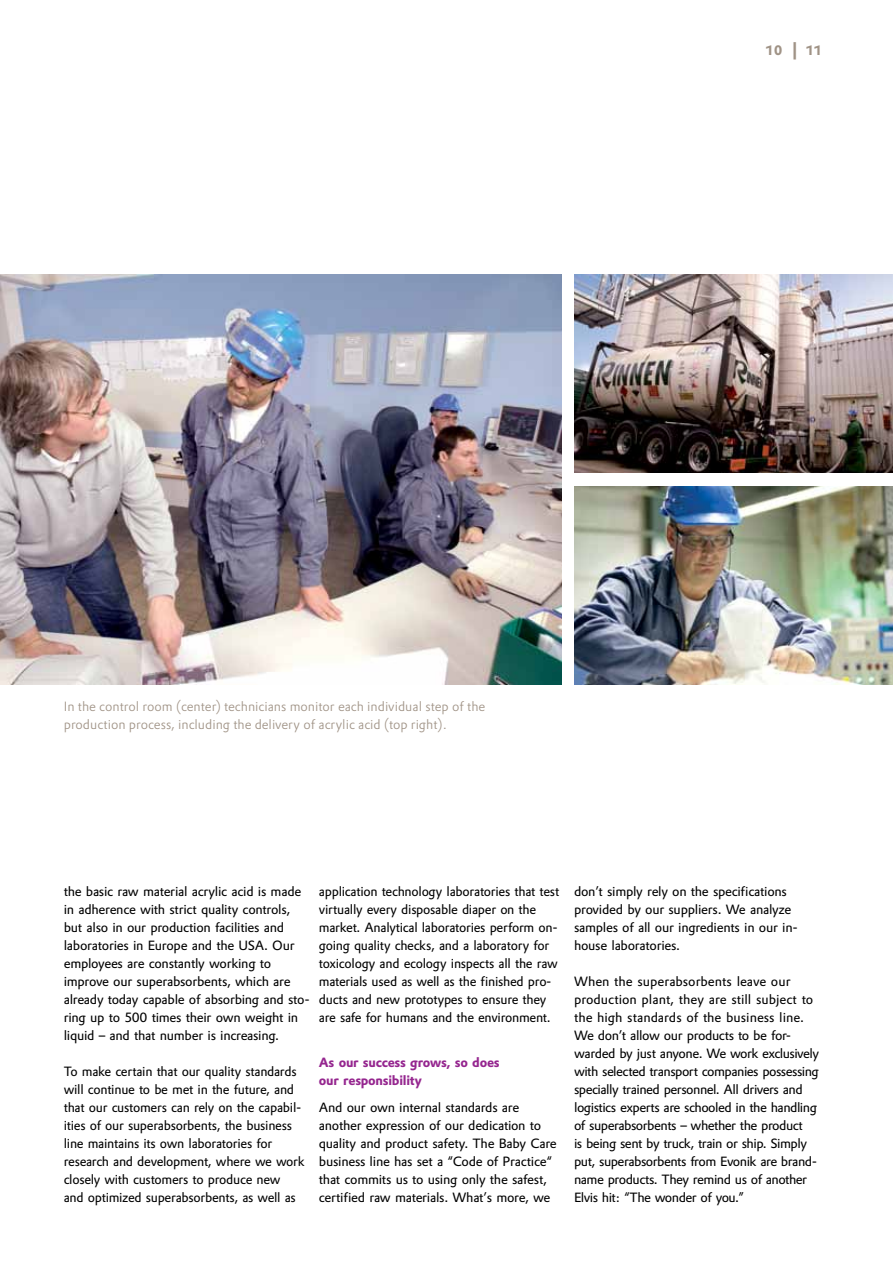
<style>
.page{position:relative;width:893px;height:1263px;background:#fff}
.page>*{position:absolute;margin:0;border:0;box-sizing:border-box;transform-origin:0 0}
.t1{font:700 13.5px "Evonik Prokyon";color:#a09386}
.t2{font:13.2px/18px "Evonik Prokyon";letter-spacing:-.02em;color:#000}
.t3{font:13.2px/18px "Evonik Prokyon";letter-spacing:-.04em;color:#000}
.t4{font:300 13.2px/18px "Evonik Prokyon";color:#a09386}
.t5{font:700 13.2px/18px "Evonik Prokyon";letter-spacing:-.02em;color:#95268f}
.s1{font-size:18px}
</style>
<div class="page">
<img style="left:574px;top:486px;width:319px;height:198px">
<img style="left:574px;top:274px;width:319px;height:198px">
<img style="left:0;top:275px;width:561px;height:409px">
<p class="t1" style="left:766px;top:39px;width:58px">10 <span class="s1">|</span> 11</p>
<p class="t4" style="left:64px;top:697px;width:423px">In the control room (center) technicians monitor each individual step of the production process, including the delivery of acrylic acid (top right).</p>
<p class="t2" style="left:64px;top:881px;width:247px">the basic raw material acrylic acid is made in adherence with strict quality controls, but also in our production facilities and laboratories in Europe and the USA. Our employees are constantly working to improve our superabsorbents, which are already today capable of absorbing and sto&shy;ring up to 500 times their own weight in liquid – and that number is increasing.</p>
<p class="t2" style="left:64px;top:1061px;width:242px">To make certain that our quality standards will continue to be met in the future, and that our customers can rely on the capabil&shy;ities of our superabsorbents, the business line maintains its own laboratories for research and development, where we work closely with customers to produce new<br>and optimized superabsorbents, as well as</p>
<p class="t2" style="left:319px;top:881px;width:242px">application technology laboratories that test virtually every disposable diaper on the market. Analytical laboratories perform on&shy;going quality checks, and a laboratory for toxicology and ecology inspects all the raw materials used as well as the finished pro&shy;ducts and new prototypes to ensure they are safe for humans and the environment.</p>
<p class="t5" style="left:319px;top:1052px;width:182px">As our success grows, so does our responsibility</p>
<p class="t2" style="left:319px;top:1097px;width:239px">And our own internal standards are another expression of our dedication to quality and product safety. The Baby Care business line has set a “Code of Practice“ that commits us to using only the safest, certified raw materials. What’s more, we</p>
<p class="t2" style="left:574px;top:881px;width:225px">don’t simply rely on the specifications provided by our suppliers. We analyze samples of all our ingredients in our in&shy;house laboratories.</p>
<p class="t3" style="left:574px;top:971px;width:246px">When the superabsorbents leave our production plant, they are still subject to the high standards of the business line.<br>We don’t allow our products to be for&shy;warded by just anyone. We work exclusively with selected transport companies possessing specially trained personnel. All drivers and logistics experts are schooled in the handling of superabsorbents – whether the product<br>is being sent by truck, train or ship. Simply put, superabsorbents from Evonik are brand&shy;name products. They remind us of another Elvis hit: “The wonder of you.”</p>
</div>
